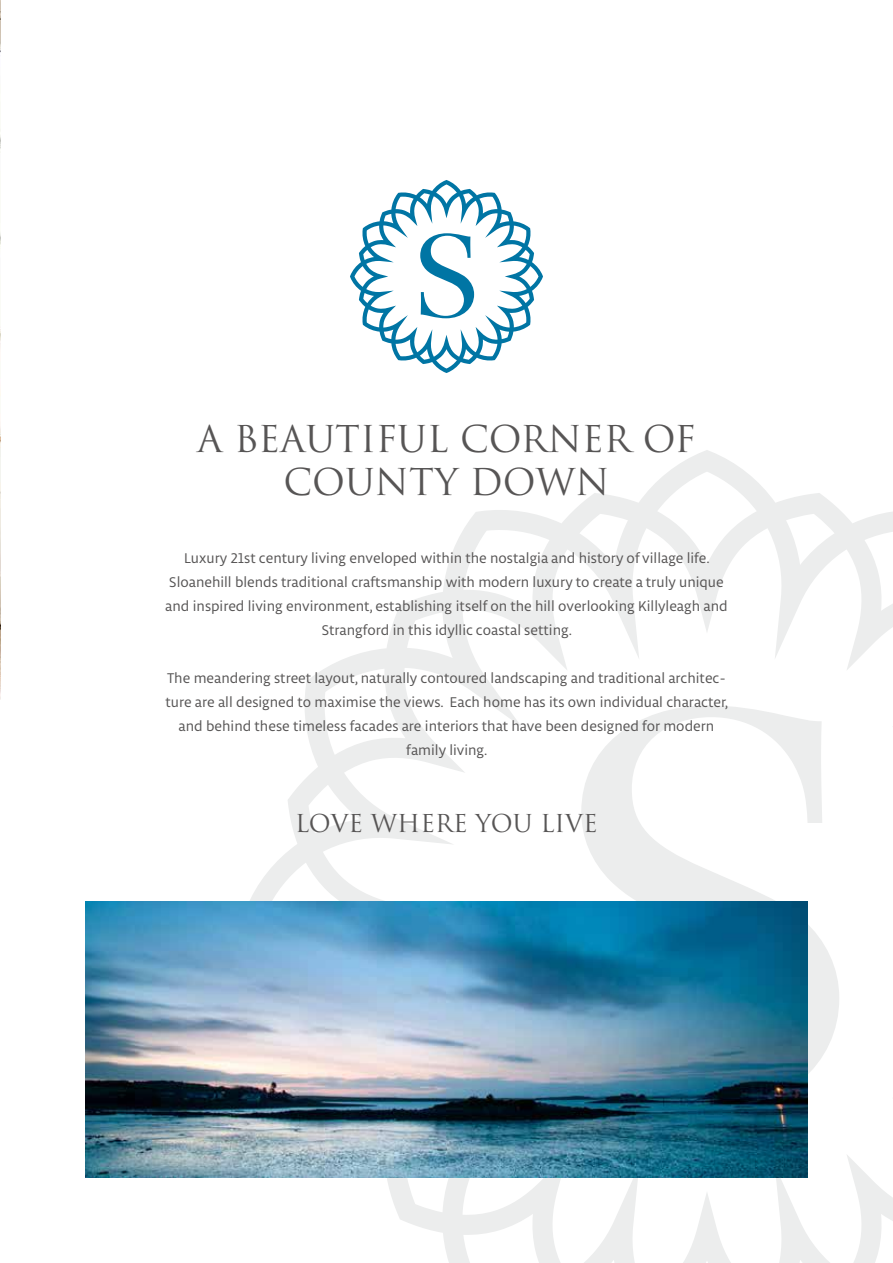
<style>
.page{position:relative;width:893px;height:1263px;background:#fff}
.page>*{position:absolute;margin:0;border:0;box-sizing:border-box;transform-origin:0 0}
.t1{font:36px/43.2px "Trajan Pro";color:#575555;text-align:center}
.t2{font:24px "Trajan Pro";color:#575555}
.t3{font:15px/24px "Libertad";color:#575555;text-align:center}
</style>
<div class="page">
<svg style="left:250px;top:450px;width:643px;height:813px"></svg>
<svg style="left:581px;top:705px;width:258px;height:408px"></svg>
<svg style="left:350px;top:180px;width:193px;height:193px"></svg>
<img style="left:0;top:0;width:1px;height:699px">
<img style="left:85px;top:901px;width:723px;height:277px">
<h1 class="t1" style="left:197px;top:417px;width:500px">A BEAUTIFUL CORNER OF<br>COUNTY DOWN</h1>
<p class="t3" style="left:165px;top:545px;width:564px">Luxury 21st century living enveloped within the nostalgia and history of village life.<br>Sloanehill blends traditional craftsmanship with modern luxury to create a truly unique and inspired living environment, establishing itself on the hill overlooking Killyleagh and Strangford in this idyllic coastal setting.</p>
<p class="t3" style="left:165px;top:665px;width:564px">The meandering street layout, naturally contoured landscaping and traditional architec&shy;ture are all designed to maximise the views. Each home has its own individual character, and behind these timeless facades are interiors that have been designed for modern family living.</p>
<h2 class="t2" style="left:295px;top:807px;width:304px">LOVE WHERE YOU LIVE</h2>
</div>
